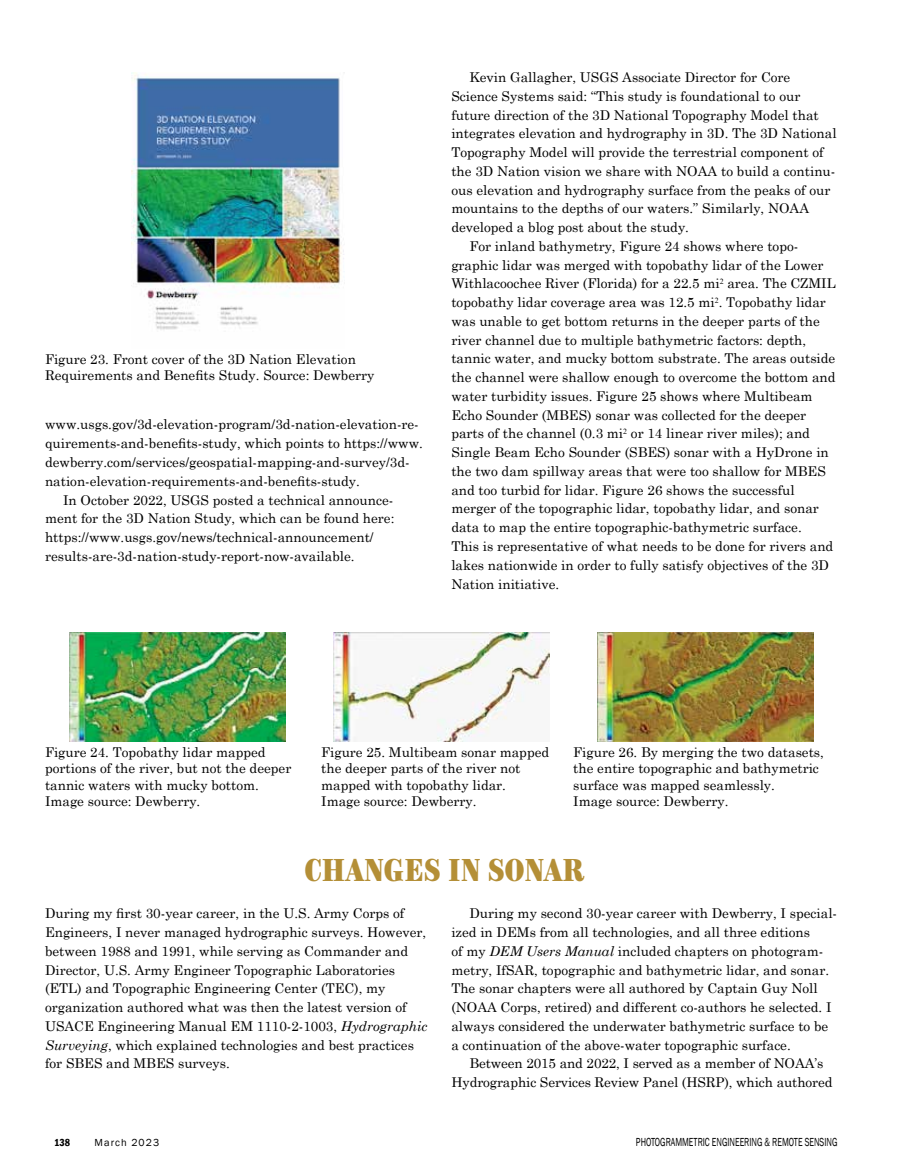
<style>
.page{position:relative;width:905px;height:1175px;background:#fff}
.page>*{position:absolute;margin:0;border:0;box-sizing:border-box;transform-origin:0 0}
.t1{font:27px "Brim Narrow Face";color:#b48f37}
.t2{font:13.5px/18.8px "Century Schoolbook";color:#000}
.t3{font:12px "Franklin Gothic";color:#000;scale:.7 1}
.t4{font:10.5px "Franklin Gothic";letter-spacing:.1em;color:#000}
.t5{font:600 condensed 10.5px "Franklin Gothic";color:#000}
.t6{font:500 10.5px "Franklin Gothic";color:#000}
.s1{font-style:italic}
</style>
<div class="page">
<img style="left:69px;top:632px;width:216px;height:109px">
<img style="left:333px;top:632px;width:216px;height:109px">
<img style="left:597px;top:632px;width:216px;height:109px">
<img style="left:131px;top:72px;width:214px;height:258px">
<p class="t2" style="left:45px;top:350px;width:331px;line-height:16.2px">Figure 23. Front cover of the 3D Nation Elevation<br>Requirements and Benefits Study. Source: Dewberry</p>
<p class="t2" style="left:45px;top:414px;width:375px">www.usgs.gov/3d-elevation-program/3d-nation-elevation-re-</p>
<p class="t2" style="left:45px;top:433px;width:379px">quirements-and-benefits-study, which points to https://www.</p>
<p class="t2" style="left:45px;top:451px;width:366px">dewberry.com/services/geospatial-mapping-and-survey/3d-</p>
<p class="t2" style="left:45px;top:470px;width:316px">nation-elevation-requirements-and-benefits-study.</p>
<p class="t2" style="left:63px;top:489px;width:332px">In October 2022, USGS posted a technical announce-</p>
<p class="t2" style="left:45px;top:508px;width:351px">ment for the 3D Nation Study, which can be found here:</p>
<p class="t2" style="left:45px;top:526px;width:330px">https://www.usgs.gov/news/technical-announcement/</p>
<p class="t2" style="left:45px;top:545px;width:311px">results-are-3d-nation-study-report-now-available.</p>
<p class="t2" style="left:469px;top:67px;width:322px">Kevin Gallagher, USGS Associate Director for Core</p>
<p class="t2" style="left:451px;top:85px;width:350px">Science Systems said: “This study is foundational to our</p>
<p class="t2" style="left:451px;top:104px;width:369px">future direction of the 3D National Topography Model that</p>
<p class="t2" style="left:451px;top:123px;width:387px">integrates elevation and hydrography in 3D. The 3D National</p>
<p class="t2" style="left:451px;top:142px;width:374px">Topography Model will provide the terrestrial component of</p>
<p class="t2" style="left:451px;top:160px;width:385px">the 3D Nation vision we share with NOAA to build a continu-</p>
<p class="t2" style="left:451px;top:179px;width:380px">ous elevation and hydrography surface from the peaks of our</p>
<p class="t2" style="left:451px;top:198px;width:359px">mountains to the depths of our waters.” Similarly, NOAA</p>
<p class="t2" style="left:451px;top:217px;width:239px">developed a blog post about the study.</p>
<p class="t2" style="left:469px;top:235px;width:330px">For inland bathymetry, Figure 24 shows where topo-</p>
<p class="t2" style="left:451px;top:254px;width:374px">graphic lidar was merged with topobathy lidar of the Lower</p>
<p class="t2" style="left:451px;top:273px;width:386px">Withlacoochee River (Florida) for a 22.5 mi<sup>2</sup> area. The CZMIL</p>
<p class="t2" style="left:451px;top:292px;width:376px">topobathy lidar coverage area was 12.5 mi<sup>2</sup>. Topobathy lidar</p>
<p class="t2" style="left:451px;top:310px;width:370px">was unable to get bottom returns in the deeper parts of the</p>
<p class="t2" style="left:451px;top:329px;width:356px">river channel due to multiple bathymetric factors: depth,</p>
<p class="t2" style="left:451px;top:348px;width:385px">tannic water, and mucky bottom substrate. The areas outside</p>
<p class="t2" style="left:451px;top:367px;width:386px">the channel were shallow enough to overcome the bottom and</p>
<p class="t2" style="left:451px;top:385px;width:363px">water turbidity issues. Figure 25 shows where Multibeam</p>
<p class="t2" style="left:451px;top:404px;width:356px">Echo Sounder (MBES) sonar was collected for the deeper</p>
<p class="t2" style="left:451px;top:423px;width:360px">parts of the channel (0.3 mi<sup>2</sup> or 14 linear river miles); and</p>
<p class="t2" style="left:451px;top:442px;width:379px">Single Beam Echo Sounder (SBES) sonar with a HyDrone in</p>
<p class="t2" style="left:451px;top:460px;width:376px">the two dam spillway areas that were too shallow for MBES</p>
<p class="t2" style="left:451px;top:479px;width:345px">and too turbid for lidar. Figure 26 shows the successful</p>
<p class="t2" style="left:451px;top:498px;width:369px">merger of the topographic lidar, topobathy lidar, and sonar</p>
<p class="t2" style="left:451px;top:517px;width:352px">data to map the entire topographic-bathymetric surface.</p>
<p class="t2" style="left:451px;top:535px;width:383px">This is representative of what needs to be done for rivers and</p>
<p class="t2" style="left:451px;top:554px;width:379px">lakes nationwide in order to fully satisfy objectives of the 3D</p>
<p class="t2" style="left:451px;top:573px;width:109px">Nation initiative.</p>
<p class="t2" style="left:45px;top:743px;width:248px;line-height:16.2px">Figure 24. Topobathy lidar mapped portions of the river, but not the deeper tannic waters with mucky bottom.<br>Image source: Dewberry.</p>
<p class="t2" style="left:321px;top:743px;width:230px;line-height:16.2px">Figure 25. Multibeam sonar mapped the deeper parts of the river not mapped with topobathy lidar.<br>Image source: Dewberry.</p>
<p class="t2" style="left:573px;top:743px;width:252px;line-height:16.2px">Figure 26. By merging the two datasets, the entire topographic and bathymetric surface was mapped seamlessly.<br>Image source: Dewberry.</p>
<h1 class="t1" style="left:305px;top:851px;width:282px">CHANGES IN SONAR</h1>
<p class="t2" style="left:45px;top:903px;width:384px">During my first 30-year career, in the U.S. Army Corps of Engineers, I never managed hydrographic surveys. However, between 1988 and 1991, while serving as Commander and Director, U.S. Army Engineer Topographic Laboratories (ETL) and Topographic Engineering Center (TEC), my organization authored what was then the latest version of USACE Engineering Manual EM 1110-2-1003, <span class="s1">Hydrographic Surveying</span>, which explained technologies and best practices for SBES and MBES surveys.</p>
<p class="t2" style="left:451px;top:903px;width:387px;text-indent:18px">During my second 30-year career with Dewberry, I special&shy;ized in DEMs from all technologies, and all three editions<br>of my <span class="s1">DEM Users Manual</span> included chapters on photogram&shy;metry, IfSAR, topographic and bathymetric lidar, and sonar.<br>The sonar chapters were all authored by Captain Guy Noll (NOAA Corps, retired) and different co-authors he selected. I always considered the underwater bathymetric surface to be a continuation of the above-water topographic surface.</p>
<p class="t2" style="left:451px;top:1053px;width:382px;text-indent:18px">Between 2015 and 2022, I served as a member of NOAA’s<br>Hydrographic Services Review Panel (HSRP), which authored</p>
<p class="t5" style="left:54px;top:1135px;width:18px">138</p>
<p class="t4" style="left:94px;top:1135px;width:66px">March 2023</p>
<p class="t3" style="left:636px;top:1134px;width:289px">PHOTOGRAMMETRIC ENGINEERING &amp; REMOTE SENSING</p>
<p class="t6" style="left:56px;top:1137px;width:20px">138</p>
<p class="t4" style="left:96px;top:1137px;width:66px">March 2023</p>
<p class="t3" style="left:637px;top:1135px;width:289px">PHOTOGRAMMETRIC ENGINEERING &amp; REMOTE SENSING</p>
</div>
